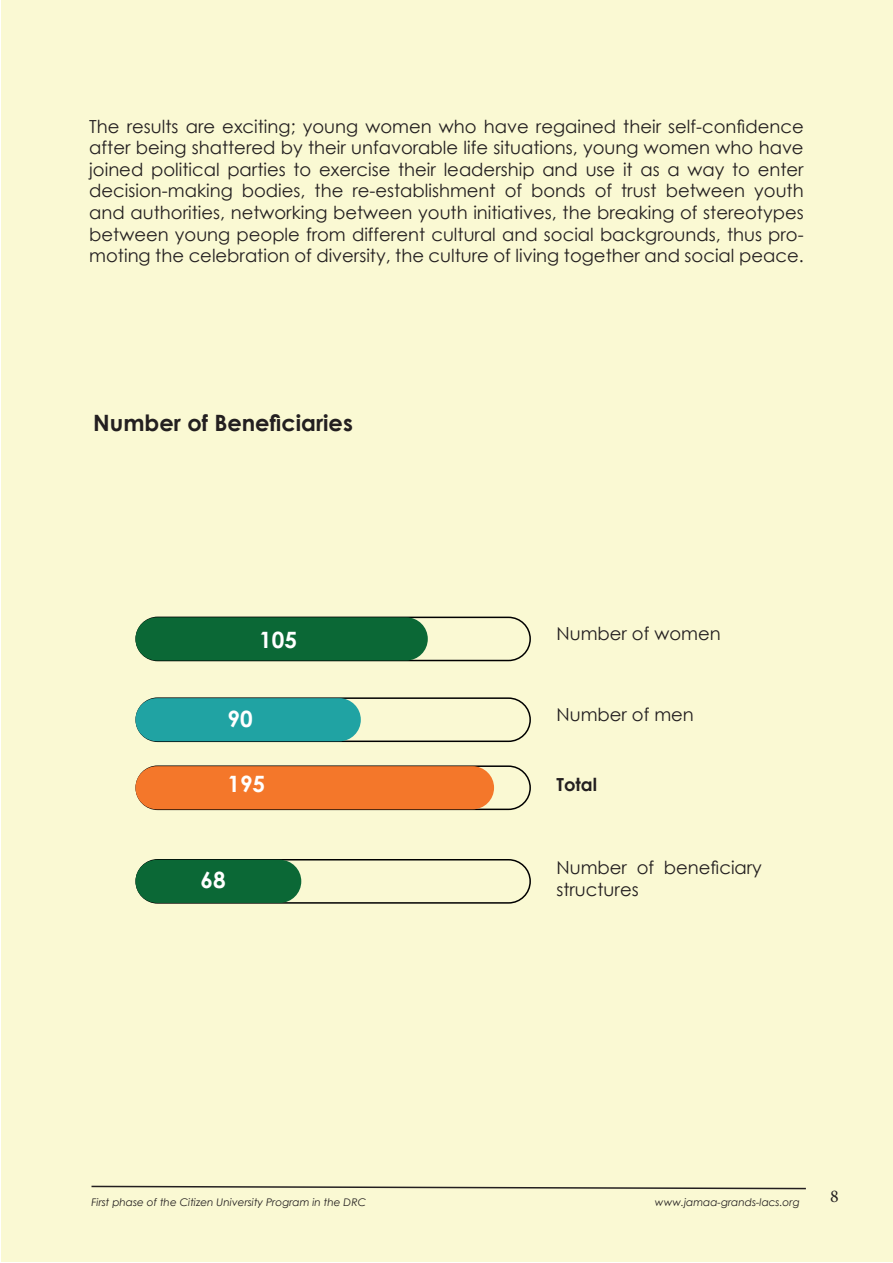
<style>
.page{position:relative;width:893px;height:1263px;background:#fff}
.page>*{position:absolute;margin:0;border:0;box-sizing:border-box;transform-origin:0 0}
.t1{font:700 22.5px "Century Gothic";color:#231f20}
.t2{font:700 22.5px "Century Gothic";color:#fff}
.t3{font:18px/21.6px "Century Gothic";color:#231f20;text-align:justify}
.t4{font:700 18px "Century Gothic";color:#231f20}
.t5{font:18px "Minion Pro";color:#231f20}
.t6{font:italic 10.5px "Century Gothic";color:#231f20}
</style>
<div class="page">
<div style="left:1px;top:1px;width:891px;height:1261px;background:#faf9d3"></div>
<svg style="left:91px;top:1185px;width:715px;height:5px"></svg>
<div style="left:135px;top:617px;width:396px;height:44px;border:2px solid #000;border-radius:22px"></div>
<div style="left:135px;top:697px;width:396px;height:45px;border:2px solid #000;border-radius:22px"></div>
<div style="left:135px;top:765px;width:396px;height:45px;border:2px solid #000;border-radius:22px"></div>
<div style="left:135px;top:859px;width:396px;height:45px;border:2px solid #000;border-radius:22px"></div>
<div style="left:135px;top:617px;width:293px;height:43px;background:#0b6836;border-radius:22px"></div>
<div style="left:135px;top:698px;width:226px;height:43px;background:#20a3a3;border-radius:22px"></div>
<div style="left:135px;top:766px;width:359px;height:43px;background:#f4772a;border-radius:22px"></div>
<div style="left:135px;top:860px;width:166px;height:43px;background:#0b6836;border-radius:22px"></div>
<p class="t3" style="left:89px;top:115px;width:716px">The results are exciting; young women who have regained their self-confidence after being shattered by their unfavorable life situations, young women who have joined political parties to exercise their leadership and use it as a way to enter decision-making bodies, the re-establishment of bonds of trust between youth and authorities, networking between youth initiatives, the breaking of stereotypes between young people from different cultural and social backgrounds, thus pro&shy;moting the celebration of diversity, the culture of living together and social peace.</p>
<p class="t1" style="left:93px;top:405px;width:261px">Number of Beneficiaries</p>
<p class="t2" style="left:259px;top:623px;width:39px">105</p>
<p class="t2" style="left:227px;top:701px;width:27px">90</p>
<p class="t2" style="left:227px;top:767px;width:39px">195</p>
<p class="t2" style="left:201px;top:862px;width:27px">68</p>
<p class="t3" style="left:556px;top:623px;width:166px">Number of women</p>
<p class="t3" style="left:556px;top:703px;width:139px">Number of men</p>
<p class="t4" style="left:556px;top:771px;width:42px">Total</p>
<p class="t3" style="left:556px;top:857px;width:207px">Number of beneficiary structures</p>
<p class="t6" style="left:92px;top:1195px;width:276px">First phase of the Citizen University Program in the DRC</p>
<p class="t6" style="left:655px;top:1195px;width:146px">www.jamaa-grands-lacs.org</p>
<p class="t5" style="left:830px;top:1184px;width:10px">8</p>
</div>
